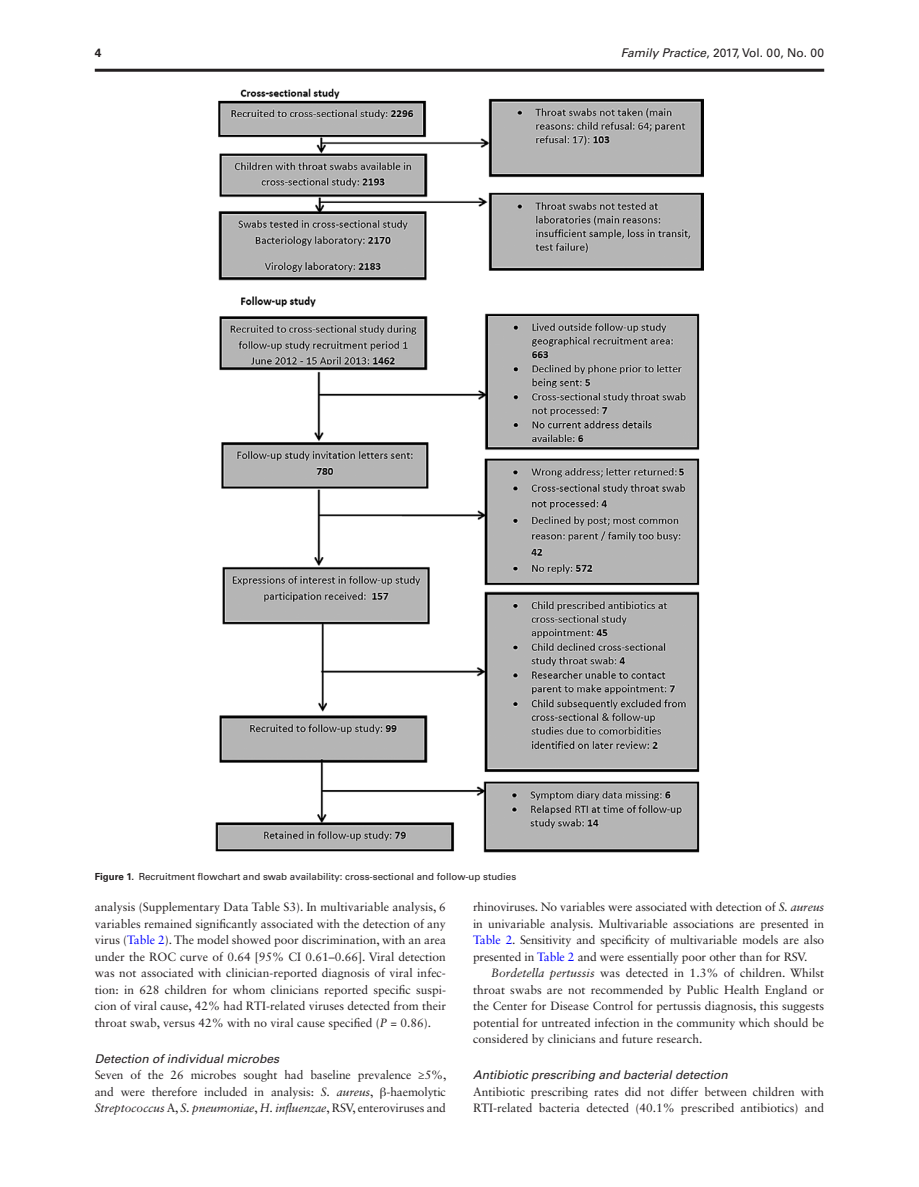
<style>
.page{position:relative;width:919px;height:1187px;background:#fff}
.page>*{position:absolute;margin:0;border:0;box-sizing:border-box;transform-origin:0 0}
.t1{font:12px/16.5px "Sabon LT Std";color:#231f20;text-align:justify}
.t2{font:italic 12px "Univers LT Std";color:#231f20}
.t3{font:12px "Univers LT Std";color:#231f20}
.t4{font:700 12px "Univers LT Std";color:#231f20}
.t5{font:9.75px "Univers LT Std";color:#231f20}
.s1{font-style:italic}
.s2{font-weight:700}
.s3{color:#00f}
.s4{font-family:"Gandhari Unicode"}
</style>
<div class="page">
<img style="left:216px;top:88px;width:487px;height:764px">
<hr style="left:95px;top:69px;width:729px;height:3px;background:#231f20">
<p class="t4" style="left:95px;top:45px;width:8px">4</p>
<p class="t3" style="left:620px;top:45px;width:205px"><span class="s1">Family Practice</span>, 2017, Vol. 00, No. 00</p>
<p class="t5" style="left:95px;top:870px;width:423px"><span class="s2">Figure 1.</span> Recruitment flowchart and swab availability: cross-sectional and follow-up studies</p>
<p class="t1" style="left:95px;top:898px;width:353px">analysis (Supplementary Data Table S3). In multivariable analysis, 6 variables remained significantly associated with the detection of any virus (<span class="s3">Table 2</span>). The model showed poor discrimination, with an area under the ROC curve of 0.64 [95% CI 0.61–0.66]. Viral detection was not associated with clinician-reported diagnosis of viral infec&shy;tion: in 628 children for whom clinicians reported specific suspi&shy;cion of viral cause, 42% had RTI-related viruses detected from their throat swab, versus 42% with no viral cause specified (<span class="s1">P</span> = 0.86).</p>
<p class="t2" style="left:95px;top:1051px;width:186px">Detection of individual microbes</p>
<p class="t1" style="left:95px;top:1066px;width:353px">Seven of the 26 microbes sought had baseline prevalence ≥5%, and were therefore included in analysis: <span class="s1">S. aureus</span>, <span class="s4">β</span>-haemolytic <span class="s1">Streptococcus</span> A, <span class="s1">S. pneumoniae</span>, <span class="s1">H. influenzae</span>, RSV, enteroviruses and</p>
<p class="t1" style="left:473px;top:898px;width:353px">rhinoviruses. No variables were associated with detection of <span class="s1">S. aureus </span>in univariable analysis. Multivariable associations are presented in <span class="s3">Table 2</span>. Sensitivity and specificity of multivariable models are also presented in <span class="s3">Table 2</span> and were essentially poor other than for RSV.</p>
<p class="t1" style="left:473px;top:964px;width:353px;text-indent:18px"><span class="s1">Bordetella pertussis</span> was detected in 1.3% of children. Whilst throat swabs are not recommended by Public Health England or the Center for Disease Control for pertussis diagnosis, this suggests potential for untreated infection in the community which should be considered by clinicians and future research.</p>
<p class="t2" style="left:473px;top:1067px;width:256px">Antibiotic prescribing and bacterial detection</p>
<p class="t1" style="left:473px;top:1083px;width:352px">Antibiotic prescribing rates did not differ between children with<br>RTI-related bacteria detected (40.1% prescribed antibiotics) and</p>
</div>
